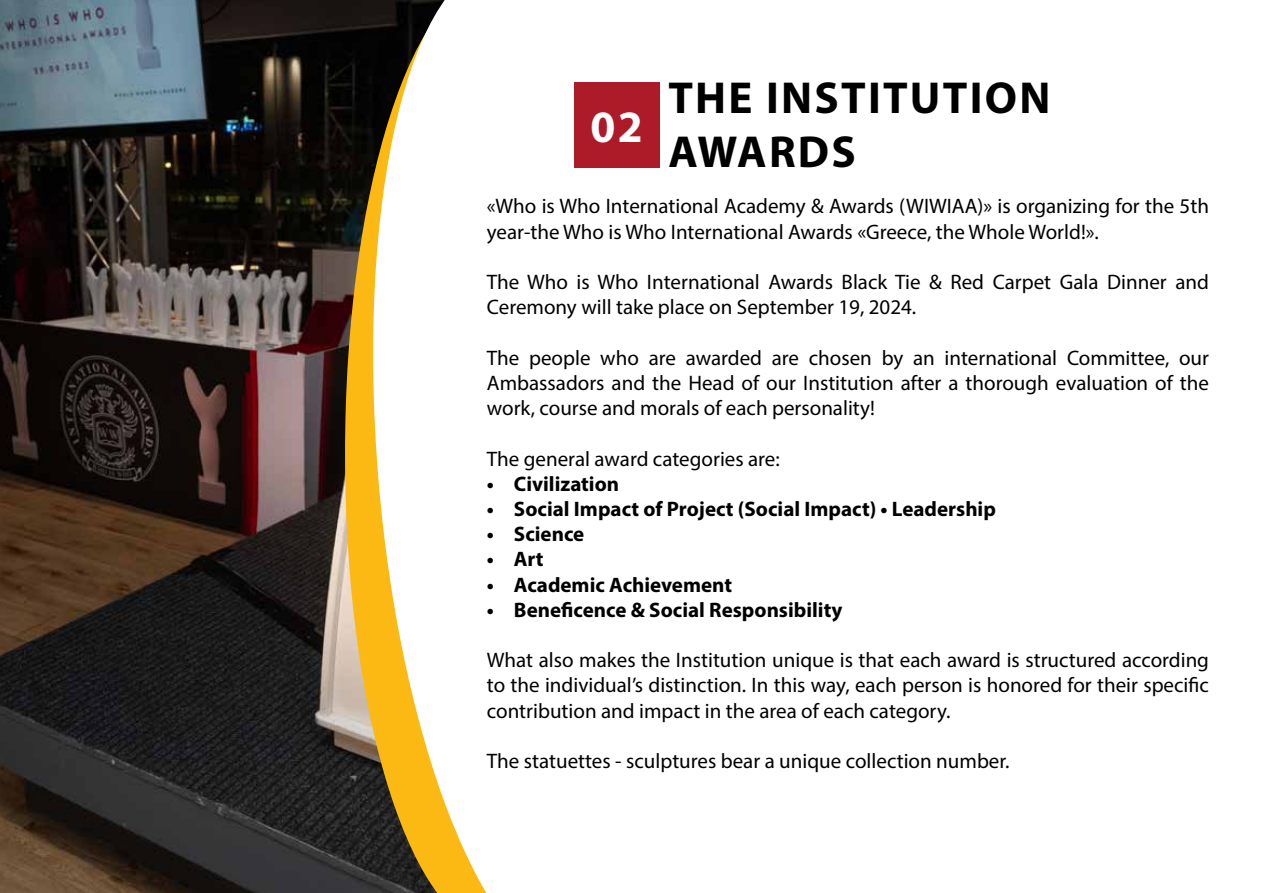
<style>
.page{position:relative;width:1263px;height:893px;background:#fff}
.page>*{position:absolute;margin:0;border:0;box-sizing:border-box;transform-origin:0 0}
.t1{font:700 45px/54px "Myriad Pro";letter-spacing:.05em;color:#000}
.t2{font:700 45px "Myriad Pro";color:#fff}
.t3{font:21px/25.2px "Myriad Pro";color:#000}
.t4{font:700 21px "Myriad Pro";color:#000}
</style>
<div class="page">
<img style="left:0;top:0;width:345px;height:893px">
<svg style="left:345px;top:0;width:10px;height:893px;background:#7a6439"></svg>
<svg style="left:355px;top:0;width:305px;height:893px"></svg>
<div style="left:574px;top:82px;width:85px;height:85px;background:#ad1a28"></div>
<h1 class="t1" style="left:668px;top:70px;width:384px">THE INSTITUTION<br>AWARDS</h1>
<p class="t3" style="left:487px;top:193px;width:724px">«Who is Who International Academy &amp; Awards (WIWIAA)» is organizing for the 5th year-the Who is Who International Awards «Greece, the Whole World!».</p>
<p class="t3" style="left:487px;top:269px;width:723px">The Who is Who International Awards Black Tie &amp; Red Carpet Gala Dinner and<br>Ceremony will take place on September 19, 2024.</p>
<p class="t3" style="left:487px;top:345px;width:724px;text-align:justify">The people who are awarded are chosen by an international Committee, our Ambassadors and the Head of our Institution after a thorough evaluation of the work, course and morals of each personality!</p>
<p class="t3" style="left:487px;top:445px;width:294px">The general award categories are:</p>
<p class="t4" style="left:487px;top:470px;width:134px">• Civilization</p>
<p class="t4" style="left:487px;top:495px;width:510px">• Social Impact of Project (Social Impact) • Leadership</p>
<p class="t4" style="left:487px;top:520px;width:99px">• Science</p>
<p class="t4" style="left:487px;top:545px;width:58px">• Art</p>
<p class="t4" style="left:487px;top:571px;width:247px">• Academic Achievement</p>
<p class="t4" style="left:487px;top:596px;width:357px">• Beneficence &amp; Social Responsibility</p>
<p class="t3" style="left:487px;top:647px;width:724px;text-align:justify">What also makes the Institution unique is that each award is structured according to the individual’s distinction. In this way, each person is honored for their specific contribution and impact in the area of each category.</p>
<p class="t3" style="left:487px;top:748px;width:524px">The statuettes - sculptures bear a unique collection number.</p>
<h1 class="t2" style="left:590px;top:97px;width:54px">02</h1>
</div>
